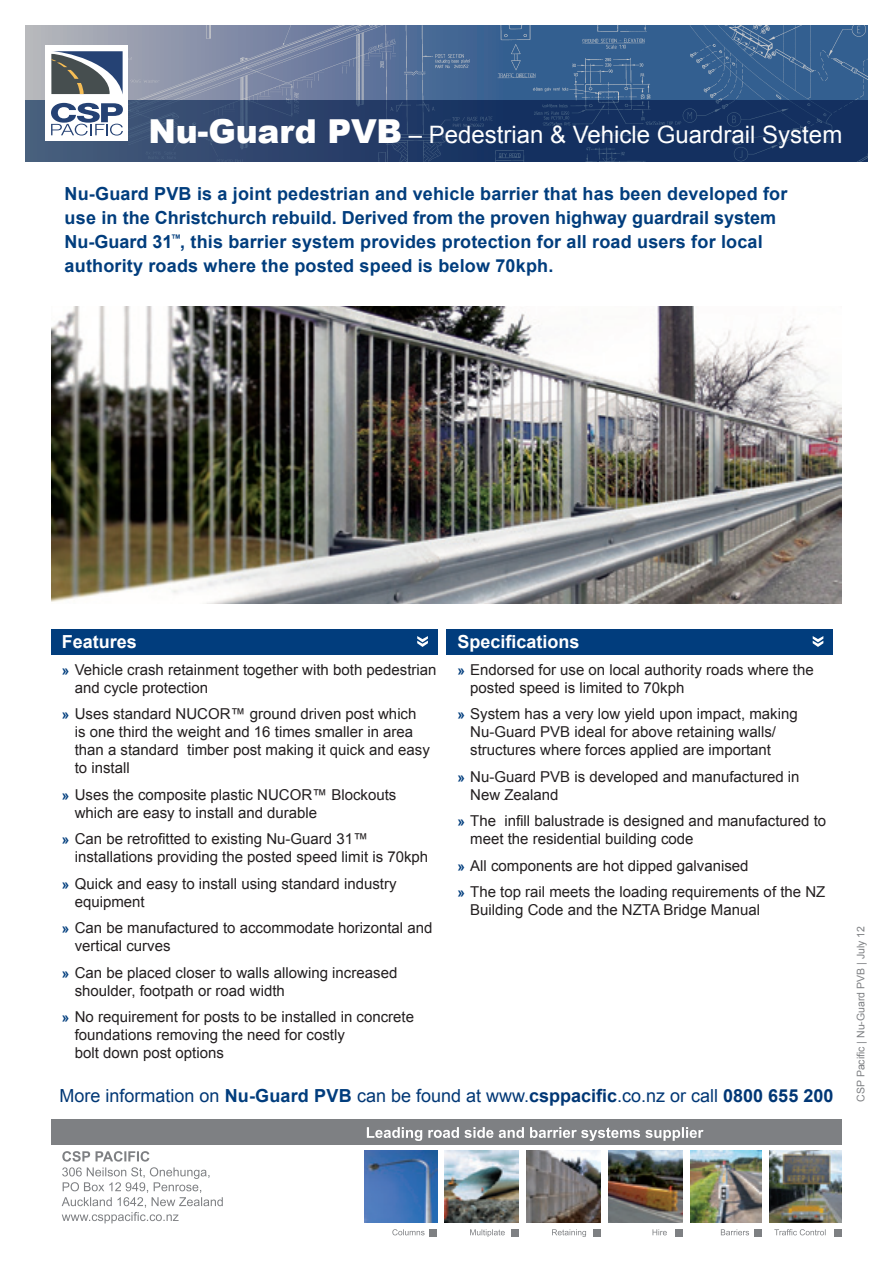
<style>
.page{position:relative;width:893px;height:1263px;background:#fff}
.page>*{position:absolute;margin:0;border:0;box-sizing:border-box;transform-origin:0 0}
.t1{font:24px "Arial";color:#fff}
.t2{font:700 18px/24px "Arial";letter-spacing:.01em;color:#013d7d}
.t3{font:18px "Arial";color:#013775}
.t4{font:700 18px "Arial";color:#fff}
.t5{font:15px/18px "Arial";color:#231f20}
.t6{font:10.5px "Arial";color:#7e8083}
.s1{font-weight:900;font-size:33px}
.s2{font-weight:700;font-size:13.5px;color:#013d7d}
.s3{font-weight:700;color:#013d7d}
.s4{font-weight:700}
</style>
<div class="page">
<svg style="left:26px;top:26px;width:103px;height:74px;background:#b1b3bb"></svg>
<img style="left:396px;top:26px;width:242px;height:74px">
<img style="left:129px;top:26px;width:267px;height:74px">
<img style="left:638px;top:26px;width:229px;height:74px">
<svg style="left:26px;top:100px;width:841px;height:61px;background:#233c67"></svg>
<div style="left:46px;top:46px;width:82px;height:95px;background:#fff"></div>
<svg style="left:51px;top:103px;width:72px;height:33px"></svg>
<svg style="left:51px;top:51px;width:72px;height:43px;background:#626c77"></svg>
<div style="left:51px;top:1119px;width:791px;height:26px;background:#7e8083"></div>
<img style="left:365px;top:1150px;width:72px;height:72px">
<img style="left:445px;top:1150px;width:73px;height:72px">
<img style="left:526px;top:1150px;width:75px;height:72px">
<img style="left:770px;top:1150px;width:72px;height:72px">
<img style="left:690px;top:1150px;width:72px;height:72px">
<img style="left:608px;top:1150px;width:75px;height:72px">
<svg style="left:62px;top:1167px;width:161px;height:56px"></svg>
<svg style="left:62px;top:1151px;width:87px;height:10px"></svg>
<svg style="left:392px;top:1229px;width:33px;height:6px"></svg>
<div style="left:430px;top:1229px;width:7px;height:8px;background:#7e8083"></div>
<svg style="left:470px;top:1229px;width:35px;height:8px"></svg>
<div style="left:511px;top:1229px;width:7px;height:8px;background:#7e8083"></div>
<svg style="left:552px;top:1229px;width:34px;height:8px"></svg>
<div style="left:593px;top:1229px;width:8px;height:8px;background:#7e8083"></div>
<svg style="left:653px;top:1229px;width:14px;height:6px"></svg>
<div style="left:675px;top:1229px;width:8px;height:8px;background:#7e8083"></div>
<svg style="left:721px;top:1229px;width:28px;height:6px"></svg>
<div style="left:754px;top:1229px;width:8px;height:8px;background:#7e8083"></div>
<svg style="left:774px;top:1229px;width:52px;height:6px"></svg>
<div style="left:834px;top:1229px;width:8px;height:8px;background:#7e8083"></div>
<svg style="left:367px;top:1127px;width:336px;height:14px"></svg>
<div style="left:51px;top:629px;width:386px;height:26px;background:#013d7d"></div>
<svg style="left:417px;top:636px;width:11px;height:11px"></svg>
<div style="left:446px;top:629px;width:387px;height:26px;background:#013d7d"></div>
<svg style="left:813px;top:636px;width:10px;height:11px"></svg>
<img style="left:51px;top:306px;width:791px;height:298px">
<p class="t1" style="left:148px;top:119px;width:695px"><span class="s1">Nu-Guard PVB</span> – Pedestrian &amp; Vehicle Guardrail System</p>
<p class="t2" style="left:65px;top:182px;width:724px">Nu-Guard PVB is a joint pedestrian and vehicle barrier that has been developed for use in the Christchurch rebuild. Derived from the proven highway guardrail system Nu-Guard 31<sup>™</sup>, this barrier system provides protection for all road users for local authority roads where the posted speed is below 70kph.</p>
<p class="t4" style="left:62px;top:630px;width:77px">Features</p>
<p class="t5" style="left:75px;top:660px;width:363px;text-indent:-13px"><span class="s2">»</span> Vehicle crash retainment together with both pedestrian and cycle protection</p>
<p class="t5" style="left:75px;top:705px;width:357px;text-indent:-13px"><span class="s2">»</span> Uses standard NUCOR™ ground driven post which is one third the weight and 16 times smaller in area than a standard timber post making it quick and easy to install</p>
<p class="t5" style="left:75px;top:785px;width:323px;text-indent:-13px"><span class="s2">»</span> Uses the composite plastic NUCOR™ Blockouts which are easy to install and durable</p>
<p class="t5" style="left:75px;top:830px;width:355px;text-indent:-13px"><span class="s2">»</span> Can be retrofitted to existing Nu-Guard 31™ installations providing the posted speed limit is 70kph</p>
<p class="t5" style="left:75px;top:874px;width:323px;text-indent:-13px"><span class="s2">»</span> Quick and easy to install using standard industry equipment</p>
<p class="t5" style="left:75px;top:919px;width:359px;text-indent:-13px"><span class="s2">»</span> Can be manufactured to accommodate horizontal and vertical curves</p>
<p class="t5" style="left:75px;top:963px;width:324px;text-indent:-13px"><span class="s2">»</span> Can be placed closer to walls allowing increased shoulder, footpath or road width</p>
<p class="t5" style="left:75px;top:1008px;width:341px;text-indent:-13px"><span class="s2">»</span> No requirement for posts to be installed in concrete foundations removing the need for costly<br>bolt down post options</p>
<p class="t4" style="left:457px;top:630px;width:124px">Specifications</p>
<p class="t5" style="left:470px;top:660px;width:345px;text-indent:-13px"><span class="s2">»</span> Endorsed for use on local authority roads where the posted speed is limited to 70kph</p>
<p class="t5" style="left:470px;top:705px;width:329px;text-indent:-13px"><span class="s2">»</span> System has a very low yield upon impact, making<br>Nu-Guard PVB ideal for above retaining walls/ structures where forces applied are important</p>
<p class="t5" style="left:470px;top:767px;width:331px;text-indent:-13px"><span class="s2">»</span> Nu-Guard PVB is developed and manufactured in<br>New Zealand</p>
<p class="t5" style="left:470px;top:812px;width:358px;text-indent:-13px"><span class="s2">»</span> The infill balustrade is designed and manufactured to meet the residential building code</p>
<p class="t5" style="left:457px;top:856px;width:293px"><span class="s2">»</span> All components are hot dipped galvanised</p>
<p class="t5" style="left:470px;top:883px;width:357px;text-indent:-13px"><span class="s2">»</span> The top rail meets the loading requirements of the NZ<br>Building Code and the NZTA Bridge Manual</p>
<p class="t3" style="left:60px;top:1084px;width:775px">More information on <span class="s3">Nu-Guard PVB</span> can be found at www.<span class="s4">csppacific</span>.co.nz or call <span class="s4">0800 655 200</span></p>
<p class="t6" style="left:854px;top:1102px;width:177px;rotate:-90deg">CSP Pacific | Nu-Guard PVB | July 12</p>
</div>
